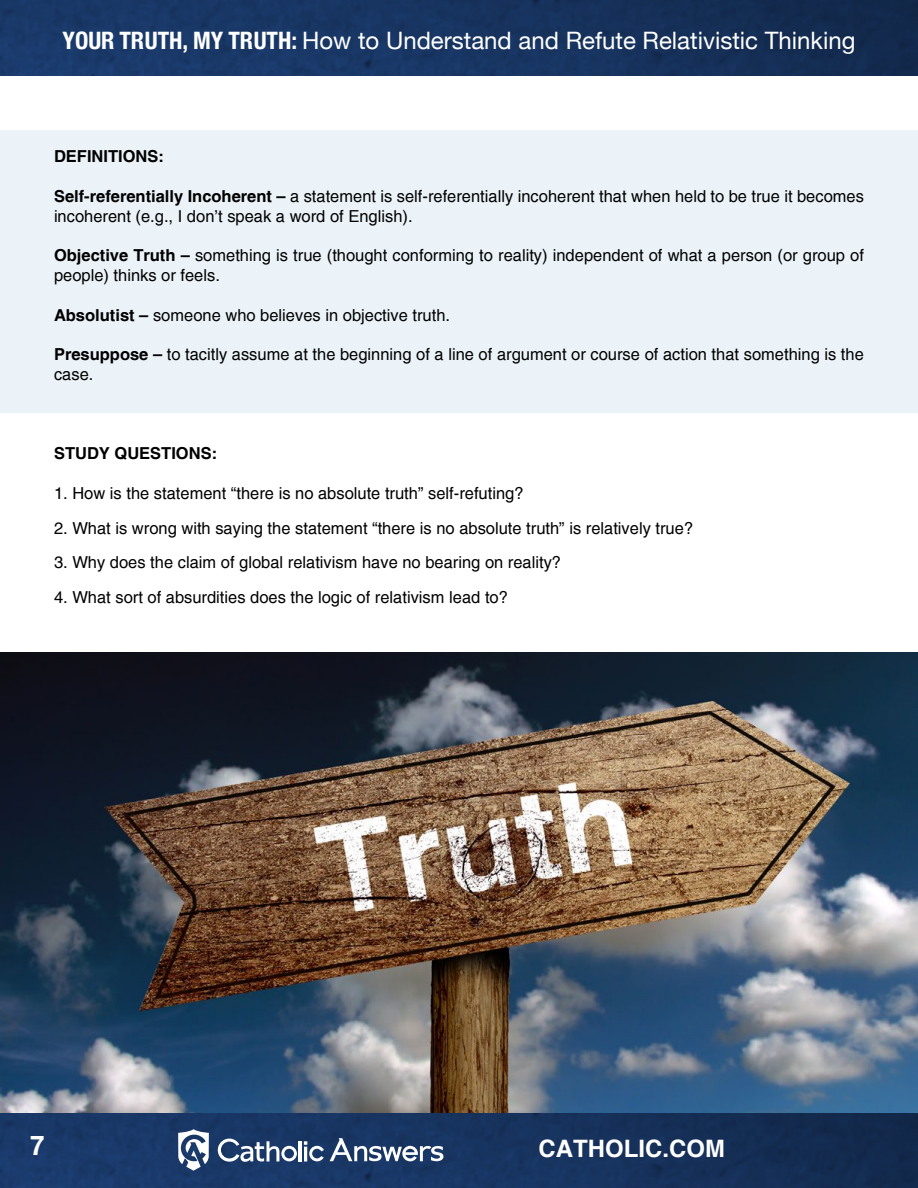
<style>
.page{position:relative;width:918px;height:1188px;background:#fff}
.page>*{position:absolute;margin:0;border:0;box-sizing:border-box;transform-origin:0 0}
.t1{font:700 27px "Helvetica Neue";color:#fff}
.t2{font:24px "Helvetica Neue";color:#fff}
.t3{font:700 24px "Helvetica";color:#fff}
.t4{font:16.5px/19.8px "Helvetica";color:#000}
.t5{font:700 16.5px "Helvetica";color:#000}
.s1{font-weight:700;font-stretch:condensed}
.s2{font-weight:700}
</style>
<div class="page">
<img style="left:0;top:0;width:918px;height:76px">
<img style="left:0;top:652px;width:918px;height:536px">
<svg style="left:178px;top:1129px;width:31px;height:42px"></svg>
<hr style="left:299px;top:1141px;width:3px;height:20px;background:#fff">
<svg style="left:218px;top:1139px;width:79px;height:23px"></svg>
<svg style="left:304px;top:1141px;width:20px;height:20px"></svg>
<svg style="left:330px;top:1138px;width:113px;height:23px"></svg>
<div style="left:0;top:130px;width:918px;height:283px;background:#ebf3f8"></div>
<h2 class="t2" style="left:63px;top:27px;width:794px"><span class="s1">YOUR TRUTH, MY TRUTH:</span> How to Understand and Refute Relativistic Thinking</h2>
<p class="t5" style="left:54px;top:146px;width:112px">DEFINITIONS:</p>
<p class="t4" style="left:54px;top:187px;width:812px"><span class="s2">Self-referentially Incoherent –</span> a statement is self-referentially incoherent that when held to be true it becomes incoherent (e.g., I don’t speak a word of English).</p>
<p class="t4" style="left:54px;top:246px;width:811px"><span class="s2">Objective Truth –</span> something is true (thought conforming to reality) independent of what a person (or group of people) thinks or feels.</p>
<p class="t4" style="left:54px;top:305px;width:398px"><span class="s2">Absolutist –</span> someone who believes in objective truth.</p>
<p class="t4" style="left:54px;top:345px;width:811px"><span class="s2">Presuppose –</span> to tacitly assume at the beginning of a line of argument or course of action that something is the case.</p>
<p class="t5" style="left:54px;top:443px;width:165px">STUDY QUESTIONS:</p>
<p class="t4" style="left:54px;top:484px;width:471px">1. How is the statement “there is no absolute truth” self-refuting?</p>
<p class="t4" style="left:54px;top:518px;width:641px">2. What is wrong with saying the statement “there is no absolute truth” is relatively true?</p>
<p class="t4" style="left:54px;top:553px;width:509px">3. Why does the claim of global relativism have no bearing on reality?</p>
<p class="t4" style="left:54px;top:588px;width:455px">4. What sort of absurdities does the logic of relativism lead to?</p>
<h1 class="t1" style="left:30px;top:1129px;width:17px">7</h1>
<h2 class="t3" style="left:538px;top:1134px;width:188px">CATHOLIC.COM</h2>
</div>
